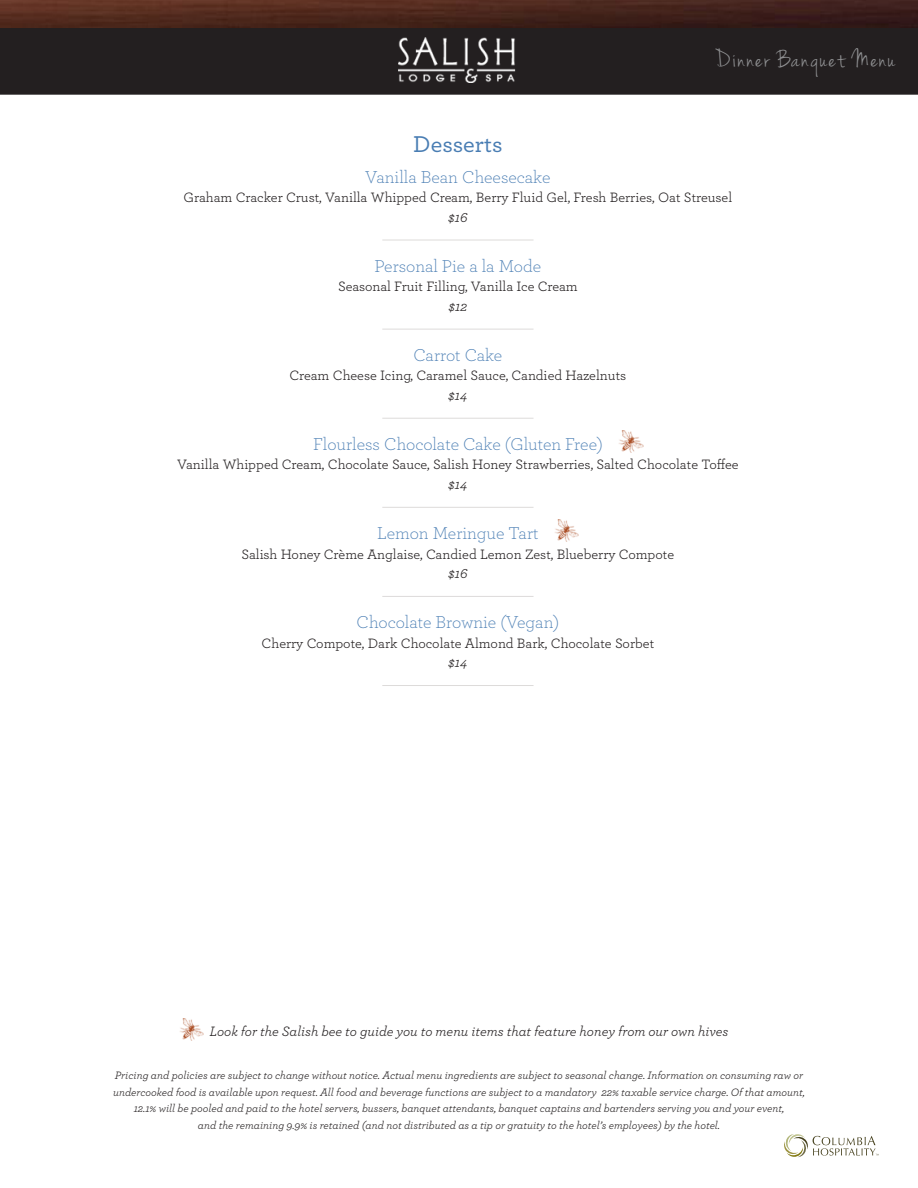
<style>
.page{position:relative;width:918px;height:1188px;background:#fff}
.page>*{position:absolute;margin:0;border:0;box-sizing:border-box;transform-origin:0 0}
.t1{font:27px "Jenna Sue";letter-spacing:.06em;color:#8f9092}
.Big_header{font:500 24px "Archer";color:#497db3}
.h2_no_space_centered{font:300 18px "Archer";color:#497db3}
.P_no_space_center{font:14.25px "Archer";color:#231f20}
.P_no_space_center-2{font:italic 14.25px "Archer";color:#231f20}
.p_space_after_center{font:italic 14.25px "Archer";color:#231f20}
.p_no_space_centered{font:italic 11.25px "Archer";color:#231f20}
</style>
<div class="page">
<div style="left:1px;top:1px;width:916px;height:93px;background:#231f20"></div>
<div style="left:0;top:0;width:918px;height:95px;border:2px solid #231f20"></div>
<img style="left:0;top:0;width:918px;height:27px">
<img style="left:398px;top:38px;width:118px;height:44px">
<hr style="left:382px;top:240px;width:152px;height:1px;background:#dddbda">
<hr style="left:382px;top:329px;width:152px;height:1px;background:#dddbda">
<hr style="left:382px;top:418px;width:152px;height:1px;background:#dddbda">
<hr style="left:382px;top:507px;width:152px;height:1px;background:#dddbda">
<hr style="left:382px;top:596px;width:152px;height:1px;background:#dddbda">
<hr style="left:382px;top:685px;width:152px;height:1px;background:#dddbda">
<svg style="left:784px;top:1134px;width:95px;height:23px"></svg>
<img style="left:180px;top:1018px;width:24px;height:23px">
<img style="left:619px;top:431px;width:25px;height:22px">
<img style="left:555px;top:519px;width:24px;height:22px">
<h1 class="t1" style="left:715px;top:47px;width:182px">Dinner Banquet Menu</h1>
<p class="Big_header" style="left:413px;top:127px;width:91px">Desserts</p>
<p class="h2_no_space_centered" style="left:365px;top:165px;width:187px">Vanilla Bean Cheesecake</p>
<p class="P_no_space_center" style="left:184px;top:188px;width:550px">Graham Cracker Crust, Vanilla Whipped Cream, Berry Fluid Gel, Fresh Berries, Oat Streusel</p>
<p class="p_space_after_center" style="left:448px;top:207px;width:21px">$16</p>
<p class="h2_no_space_centered" style="left:374px;top:254px;width:168px">Personal Pie a la Mode</p>
<p class="P_no_space_center" style="left:338px;top:277px;width:241px">Seasonal Fruit Filling, Vanilla Ice Cream</p>
<p class="p_space_after_center" style="left:449px;top:296px;width:20px">$12</p>
<p class="h2_no_space_centered" style="left:413px;top:343px;width:90px">Carrot Cake</p>
<p class="P_no_space_center" style="left:290px;top:366px;width:338px">Cream Cheese Icing, Caramel Sauce, Candied Hazelnuts</p>
<p class="p_space_after_center" style="left:448px;top:385px;width:21px">$14</p>
<p class="h2_no_space_centered" style="left:313px;top:432px;width:291px">Flourless Chocolate Cake (Gluten Free)</p>
<p class="P_no_space_center" style="left:177px;top:455px;width:563px">Vanilla Whipped Cream, Chocolate Sauce, Salish Honey Strawberries, Salted Chocolate Toffee</p>
<p class="p_space_after_center" style="left:448px;top:474px;width:21px">$14</p>
<p class="h2_no_space_centered" style="left:377px;top:521px;width:163px">Lemon Meringue Tart</p>
<p class="P_no_space_center" style="left:242px;top:544px;width:434px">Salish Honey Crème Anglaise, Candied Lemon Zest, Blueberry Compote</p>
<p class="p_space_after_center" style="left:448px;top:563px;width:21px">$16</p>
<p class="h2_no_space_centered" style="left:356px;top:610px;width:204px">Chocolate Brownie (Vegan)</p>
<p class="P_no_space_center" style="left:262px;top:633px;width:394px">Cherry Compote, Dark Chocolate Almond Bark, Chocolate Sorbet</p>
<p class="p_space_after_center" style="left:448px;top:652px;width:21px">$14</p>
<p class="P_no_space_center-2" style="left:209px;top:1021px;width:521px">Look for the Salish bee to guide you to menu items that feature honey from our own hives</p>
<p class="p_no_space_centered" style="left:115px;top:1068px;width:690px">Pricing and policies are subject to change without notice. Actual menu ingredients are subject to seasonal change. Information on consuming raw or</p>
<p class="p_no_space_centered" style="left:113px;top:1084px;width:693px">undercooked food is available upon request. All food and beverage functions are subject to a mandatory 22% taxable service charge. Of that amount,</p>
<p class="p_no_space_centered" style="left:134px;top:1101px;width:652px">12.1% will be pooled and paid to the hotel servers, bussers, banquet attendants, banquet captains and bartenders serving you and your event,</p>
<p class="p_no_space_centered" style="left:198px;top:1117px;width:524px">and the remaining 9.9% is retained (and not distributed as a tip or gratuity to the hotel’s employees) by the hotel.</p>
</div>
